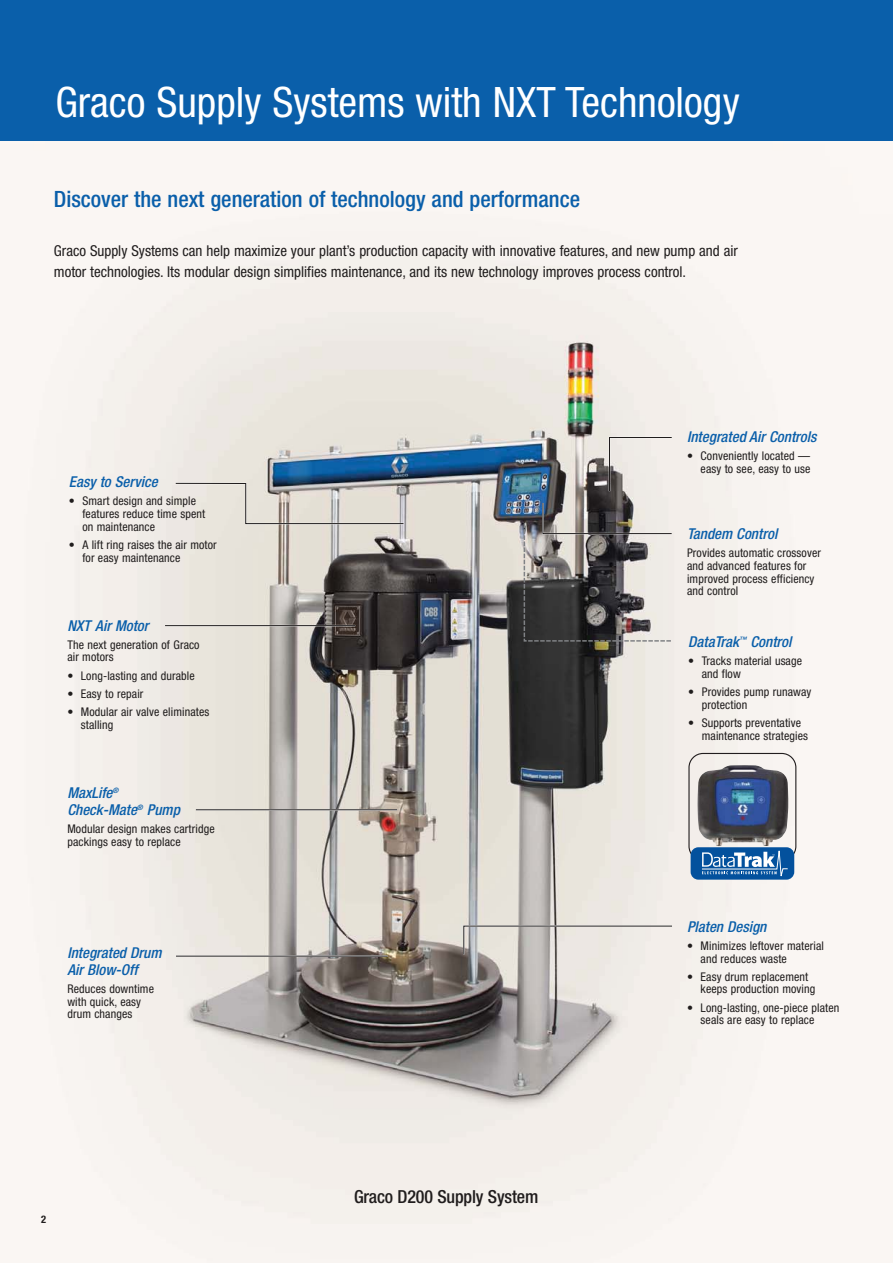
<style>
.page{position:relative;width:893px;height:1263px;background:#fff}
.page>*{position:absolute;margin:0;border:0;box-sizing:border-box;transform-origin:0 0}
.t1{font:condensed 42px "Helvetica Neue LT Std";color:#fff}
.t2{font:500 condensed 22.5px "Helvetica Neue LT Std";color:#0a5faa}
.t3{font:500 condensed 18px "Helvetica Neue LT Std";letter-spacing:-.01em;color:#201d1d}
.t4{font:condensed 15px/21px "Helvetica Neue LT Std";color:#201d1d}
.t5{font:italic 500 condensed 15px/16.5px "Helvetica Neue LT Std";color:#0a5faa}
.t6{font:condensed 12px/12.8px "Helvetica Neue LT Std";letter-spacing:.01em;color:#201d1d}
.t7{font:700 condensed 10.5px "Helvetica Neue LT Std";color:#201d1d}
</style>
<div class="page">
<img style="left:0;top:140px;width:892px;height:1122px">
<div style="left:0;top:0;width:892px;height:140px;background:#0a5faa"></div>
<div style="left:690px;top:847px;width:104px;height:33px;background:#03519d;border-radius:8px"></div>
<svg style="left:688px;top:753px;width:108px;height:125px"></svg>
<hr style="left:196px;top:809px;width:201px;height:2px;background:#fff">
<hr style="left:176px;top:955px;width:212px;height:2px;background:#fff">
<svg style="left:174px;top:482px;width:231px;height:43px;background:#d4d0c9"></svg>
<hr style="left:165px;top:625px;width:190px;height:1px;background:#201d1d">
<svg style="left:462px;top:925px;width:211px;height:31px;background:#d8d4d0"></svg>
<hr style="left:196px;top:809px;width:201px;height:1px;background:#201d1d">
<svg style="left:608px;top:436px;width:65px;height:57px;background:#dcd8d4"></svg>
<hr style="left:176px;top:956px;width:212px;height:1px;background:#201d1d">
<svg style="left:523px;top:501px;width:150px;height:141px;background:#7e7c7b"></svg>
<h1 class="t1" style="left:55px;top:87px;width:686px">Graco Supply Systems with NXT Technology</h1>
<h2 class="t2" style="left:54px;top:191px;width:528px">Discover the next generation of technology and performance</h2>
<p class="t4" style="left:54px;top:242px;width:685px">Graco Supply Systems can help maximize your plant’s production capacity with innovative features, and new pump and air motor technologies. Its modular design simplifies maintenance, and its new technology improves process control.</p>
<p class="t5" style="left:69px;top:475px;width:90px">Easy to Service</p>
<p class="t6" style="left:82px;top:496px;width:124px;text-indent:-13px">• Smart design and simple features reduce time spent on maintenance</p>
<p class="t6" style="left:82px;top:539px;width:136px;text-indent:-13px">• A lift ring raises the air motor for easy maintenance</p>
<p class="t5" style="left:67px;top:618px;width:83px">NXT Air Motor</p>
<p class="t6" style="left:67px;top:639px;width:134px">The next generation of Graco air motors</p>
<p class="t6" style="left:67px;top:670px;width:129px">• Long-lasting and durable</p>
<p class="t6" style="left:67px;top:688px;width:78px">• Easy to repair</p>
<p class="t6" style="left:81px;top:706px;width:130px;text-indent:-13px">• Modular air valve eliminates stalling</p>
<p class="t5" style="left:67px;top:786px;width:114px">MaxLife<sup>®<br></sup>Check-Mate<sup>®</sup> Pump</p>
<p class="t6" style="left:67px;top:823px;width:149px">Modular design makes cartridge packings easy to replace</p>
<p class="t5" style="left:67px;top:946px;width:96px">Integrated Drum<br>Air Blow-Off</p>
<p class="t6" style="left:67px;top:983px;width:88px">Reduces downtime with quick, easy drum changes</p>
<p class="t5" style="left:687px;top:430px;width:131px">Integrated Air Controls</p>
<p class="t6" style="left:687px;top:451px;width:125px;text-align:right">• Conveniently located — easy to see, easy to use</p>
<p class="t5" style="left:687px;top:527px;width:92px">Tandem Control</p>
<p class="t6" style="left:687px;top:548px;width:135px">Provides automatic crossover and advanced features for improved process efficiency and control</p>
<p class="t5" style="left:688px;top:635px;width:105px">DataTrak<sup>™</sup> Control</p>
<p class="t6" style="left:702px;top:656px;width:102px;text-indent:-13px">• Tracks material usage and flow</p>
<p class="t6" style="left:702px;top:686px;width:111px;text-indent:-13px">• Provides pump runaway protection</p>
<p class="t6" style="left:702px;top:717px;width:108px;text-indent:-13px">• Supports preventative maintenance strategies</p>
<p class="t5" style="left:687px;top:919px;width:81px">Platen Design</p>
<p class="t6" style="left:700px;top:940px;width:125px;text-indent:-13px">• Minimizes leftover material and reduces waste</p>
<p class="t6" style="left:700px;top:971px;width:116px;text-indent:-13px">• Easy drum replacement keeps production moving</p>
<p class="t6" style="left:700px;top:1002px;width:140px;text-indent:-13px">• Long-lasting, one-piece platen seals are easy to replace</p>
<p class="t7" style="left:41px;top:1213px;width:7px">2</p>
<h3 class="t3" style="left:354px;top:1190px;width:186px">Graco D200 Supply System</h3>
</div>
